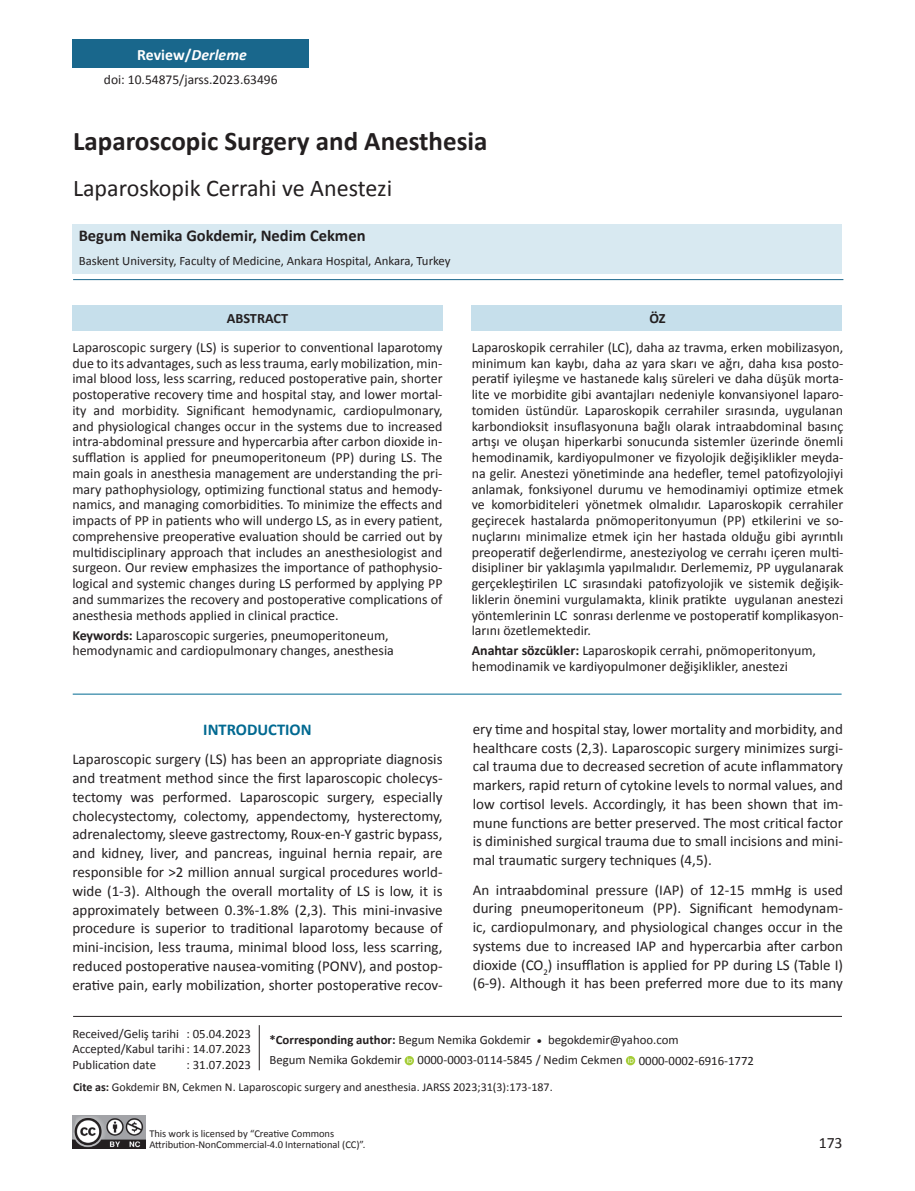
<style>
.page{position:relative;width:915px;height:1191px;background:#fff}
.page>*{position:absolute;margin:0;border:0;box-sizing:border-box;transform-origin:0 0}
.t1{font:700 27px "Calibri";color:#231f20}
.t2{font:24px "Calibri";color:#231f20}
.t3{font:700 16.5px "Calibri";color:#231f20}
.t4{font:700 16.5px "Calibri";color:#006991}
.t5{font:700 15.75px "Calibri";letter-spacing:-.005em;color:#fff}
.t6{font:15.75px "Calibri";color:#231f20}
.t7{font:15px/18.8px "Calibri";color:#231f20;text-align:justify}
.t8{font:700 14.25px "Calibri";color:#231f20}
.t9{font:13.95px/15.8px "Calibri";color:#231f20;text-align:justify}
.t10{font:13.5px "Calibri";color:#231f20}
.t11{font:12.75px/15.3px "Calibri";color:#231f20}
.t12{font:12px "Calibri";color:#231f20}
.t13{font:10.5px/11.2px "Calibri";letter-spacing:-.005em;color:#231f20}
.s1{font-style:italic}
.s2{font-weight:700}
</style>
<div class="page">
<div style="left:72px;top:40px;width:237px;height:28px;background:#19678c"></div>
<hr style="left:73px;top:1016px;width:768px;height:1px;background:#231f20">
<svg style="left:404px;top:1056px;width:10px;height:9px"></svg>
<svg style="left:407px;top:1057px;width:5px;height:5px"></svg>
<svg style="left:625px;top:1056px;width:10px;height:9px"></svg>
<svg style="left:628px;top:1057px;width:5px;height:5px"></svg>
<hr style="left:259px;top:1025px;width:1px;height:45px;background:#231f20">
<img style="left:72px;top:1115px;width:73px;height:33px">
<div style="left:73px;top:305px;width:370px;height:26px;background:#c6dfeb"></div>
<div style="left:471px;top:305px;width:370px;height:26px;background:#c6dfeb"></div>
<hr style="left:73px;top:279px;width:770px;height:1px;background:#19678c">
<div style="left:72px;top:224px;width:769px;height:50px;background:#d8e9f1"></div>
<hr style="left:73px;top:693px;width:768px;height:1px;background:#006991">
<p class="t5" style="left:137px;top:44px;width:111px">Review/<span class="s1">Derleme</span></p>
<p class="t10" style="left:104px;top:71px;width:175px">doi: 10.54875/jarss.2023.63496</p>
<h1 class="t1" style="left:73px;top:124px;width:416px">Laparoscopic Surgery and Anesthesia</h1>
<h2 class="t2" style="left:73px;top:172px;width:320px">Laparoskopik Cerrahi ve Anestezi</h2>
<p class="t3" style="left:79px;top:225px;width:288px">Begum Nemika Gokdemir, Nedim Cekmen</p>
<p class="t11" style="left:79px;top:253px;width:373px">Baskent University, Faculty of Medicine, Ankara Hospital, Ankara, Turkey</p>
<p class="t8" style="left:227px;top:309px;width:63px">ABSTRACT</p>
<p class="t9" style="left:72px;top:339px;width:371px">Laparoscopic surgery (LS) is superior to conventional laparotomy due to its advantages, such as less trauma, early mobilization, min&shy;imal blood loss, less scarring, reduced postoperative pain, shorter postoperative recovery time and hospital stay, and lower mortal&shy;ity and morbidity. Significant hemodynamic, cardiopulmonary, and physiological changes occur in the systems due to increased intra-abdominal pressure and hypercarbia after carbon dioxide in&shy;sufflation is applied for pneumoperitoneum (PP) during LS. The main goals in anesthesia management are understanding the pri&shy;mary pathophysiology, optimizing functional status and hemody&shy;namics, and managing comorbidities. To minimize the effects and impacts of PP in patients who will undergo LS, as in every patient, comprehensive preoperative evaluation should be carried out by multidisciplinary approach that includes an anesthesiologist and surgeon. Our review emphasizes the importance of pathophysio&shy;logical and systemic changes during LS performed by applying PP and summarizes the recovery and postoperative complications of anesthesia methods applied in clinical practice.</p>
<p class="t9" style="left:72px;top:627px;width:323px"><span class="s2">Keywords:</span> Laparoscopic surgeries, pneumoperitoneum, hemodynamic and cardiopulmonary changes, anesthesia</p>
<p class="t4" style="left:203px;top:719px;width:110px">INTRODUCTION</p>
<p class="t7" style="left:72px;top:750px;width:371px">Laparoscopic surgery (LS) has been an appropriate diagnosis and treatment method since the first laparoscopic cholecys&shy;tectomy was performed. Laparoscopic surgery, especially cholecystectomy, colectomy, appendectomy, hysterectomy, adrenalectomy, sleeve gastrectomy, Roux-en-Y gastric bypass, and kidney, liver, and pancreas, inguinal hernia repair, are responsible for &gt;2 million annual surgical procedures world&shy;wide (1-3). Although the overall mortality of LS is low, it is approximately between 0.3%-1.8% (2,3). This mini-invasive procedure is superior to traditional laparotomy because of mini-incision, less trauma, minimal blood loss, less scarring, reduced postoperative nausea-vomiting (PONV), and postop&shy;erative pain, early mobilization, shorter postoperative recov-</p>
<p class="t8" style="left:649px;top:309px;width:18px">ÖZ</p>
<p class="t9" style="left:471px;top:339px;width:373px">Laparoskopik cerrahiler (LC), daha az travma, erken mobilizasyon, minimum kan kaybı, daha az yara skarı ve ağrı, daha kısa posto&shy;peratif iyileşme ve hastanede kalış süreleri ve daha düşük morta&shy;lite ve morbidite gibi avantajları nedeniyle konvansiyonel laparo&shy;tomiden üstündür. Laparoskopik cerrahiler sırasında, uygulanan karbondioksit insuflasyonuna bağlı olarak intraabdominal basınç artışı ve oluşan hiperkarbi sonucunda sistemler üzerinde önemli hemodinamik, kardiyopulmoner ve fizyolojik değişiklikler meyda&shy;na gelir. Anestezi yönetiminde ana hedefler, temel patofizyolojiyi anlamak, fonksiyonel durumu ve hemodinamiyi optimize etmek ve komorbiditeleri yönetmek olmalıdır. Laparoskopik cerrahiler geçirecek hastalarda pnömoperitonyumun (PP) etkilerini ve so&shy;nuçlarını minimalize etmek için her hastada olduğu gibi ayrıntılı preoperatif değerlendirme, anesteziyolog ve cerrahı içeren multi&shy;disipliner bir yaklaşımla yapılmalıdır. Derlememiz, PP uygulanarak gerçekleştirilen LC sırasındaki patofizyolojik ve sistemik değişik&shy;liklerin önemini vurgulamakta, klinik pratikte uygulanan anestezi yöntemlerinin LC sonrası derlenme ve postoperatif komplikasyon&shy;larını özetlemektedir.</p>
<p class="t9" style="left:471px;top:643px;width:345px"><span class="s2">Anahtar sözcükler:</span> Laparoskopik cerrahi, pnömoperitonyum, hemodinamik ve kardiyopulmoner değişiklikler, anestezi</p>
<p class="t7" style="left:472px;top:719px;width:371px">ery time and hospital stay, lower mortality and morbidity, and healthcare costs (2,3). Laparoscopic surgery minimizes surgi&shy;cal trauma due to decreased secretion of acute inflammatory markers, rapid return of cytokine levels to normal values, and low cortisol levels. Accordingly, it has been shown that im&shy;mune functions are better preserved. The most critical factor is diminished surgical trauma due to small incisions and mini&shy;mal traumatic surgery techniques (4,5).</p>
<p class="t7" style="left:472px;top:880px;width:371px">An intraabdominal pressure (IAP) of 12-15 mmHg is used during pneumoperitoneum (PP). Significant hemodynam&shy;ic, cardiopulmonary, and physiological changes occur in the systems due to increased IAP and hypercarbia after carbon dioxide (CO<sub>2</sub>) insufflation is applied for PP during LS (Table I) (6-9). Although it has been preferred more due to its many</p>
<p class="t11" style="left:72px;top:1026px;width:180px;text-align:justify">Received/Geliş tarihi : 05.04.2023<br>Accepted/Kabul tarihi : 14.07.2023<br>Publication date</p>
<p class="t11" style="left:269px;top:1030px;width:486px;line-height:19.5px"><span class="s2">*Corresponding author:</span> Begum Nemika Gokdemir • begokdemir@yahoo.com<br>Begum Nemika Gokdemir 0000-0003-0114-5845 / Nedim Cekmen 0000-0002-6916-1772</p>
<p class="t11" style="left:186px;top:1056px;width:66px">: 31.07.2023</p>
<p class="t12" style="left:73px;top:1079px;width:481px"><span class="s2">Cite as:</span> Gokdemir BN, Cekmen N. Laparoscopic surgery and anesthesia. JARSS 2023;31(3):173-187.</p>
<p class="t13" style="left:149px;top:1128px;width:217px">This work is licensed by “Creative Commons<br>Attribution-NonCommercial-4.0 International (CC)”.</p>
<p class="t6" style="left:818px;top:1133px;width:25px">173</p>
</div>
